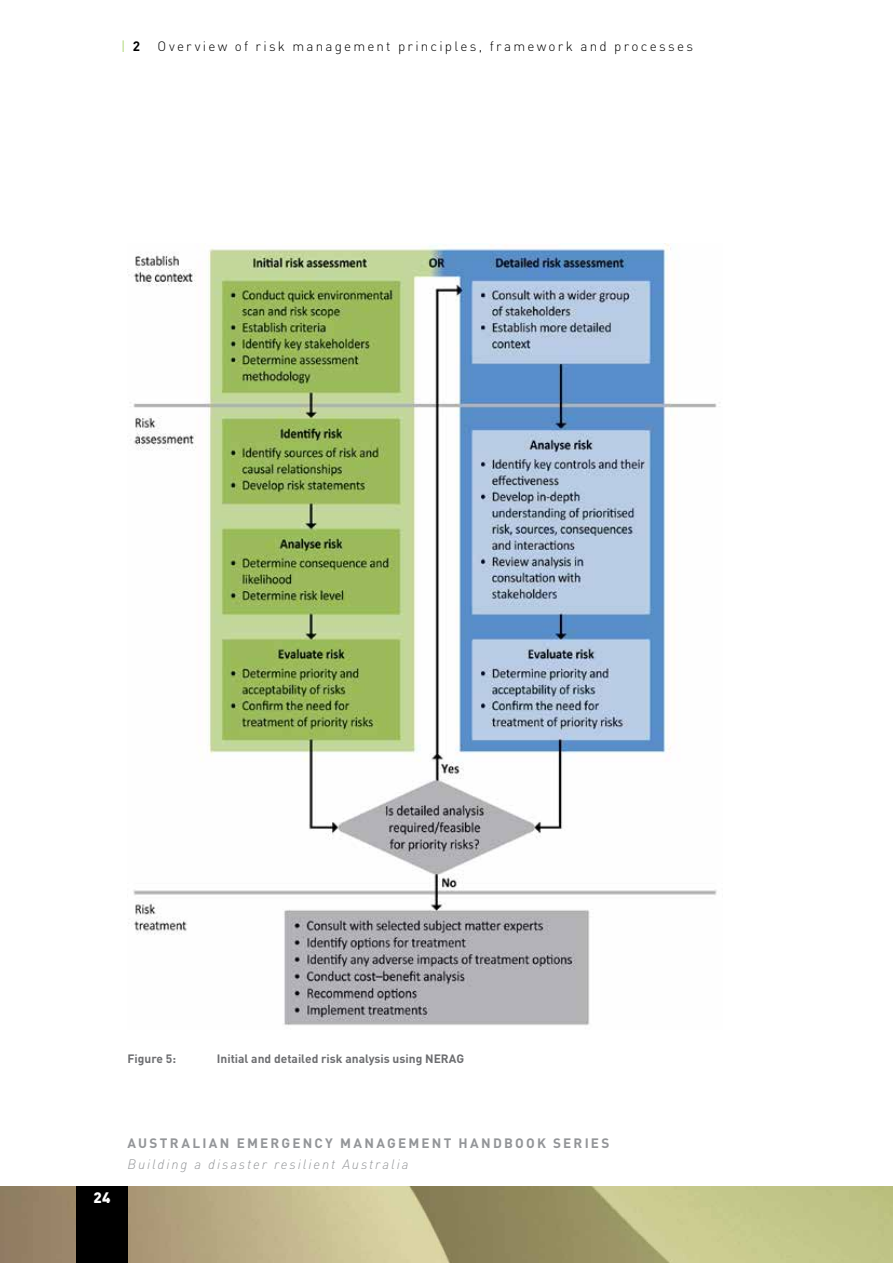
<style>
.page{position:relative;width:893px;height:1263px;background:#fff}
.page>*{position:absolute;margin:0;border:0;box-sizing:border-box;transform-origin:0 0}
.t1{font:900 15px "DINOT";color:#fff}
.t2{font:300 13.5px "DINOT";letter-spacing:.165em;color:#000}
.t3{font:700 13.5px "DINOT";letter-spacing:.16em;color:#939598}
.t4{font:italic 300 13.5px "DINOT";letter-spacing:.14em;color:#939598}
.t5{font:300 13.5px "DINOT";color:#94c947}
.FigureName{font:700 12px "DINOT";color:#6d6e71}
.s1{font-weight:700;color:#000}
</style>
<div class="page">
<img style="left:0;top:1186px;width:893px;height:77px">
<img style="left:128px;top:243px;width:592px;height:783px">
<div style="left:77px;top:1186px;width:51px;height:77px;background:#000"></div>
<p class="t5" style="left:121px;top:38px;width:20px">| <span class="s1">2</span></p>
<p class="t2" style="left:158px;top:38px;width:537px">Overview of risk management principles, framework and processes</p>
<p class="FigureName" style="left:128px;top:1050px;width:50px">Figure 5:</p>
<p class="FigureName" style="left:217px;top:1050px;width:249px">Initial and detailed risk analysis using NERAG</p>
<p class="t1" style="left:94px;top:1188px;width:19px">24</p>
<p class="t3" style="left:128px;top:1135px;width:483px">AUSTRALIAN EMERGENCY MANAGEMENT HANDBOOK SERIES</p>
<p class="t4" style="left:128px;top:1156px;width:282px">Building a disaster resilient Australia</p>
</div>
